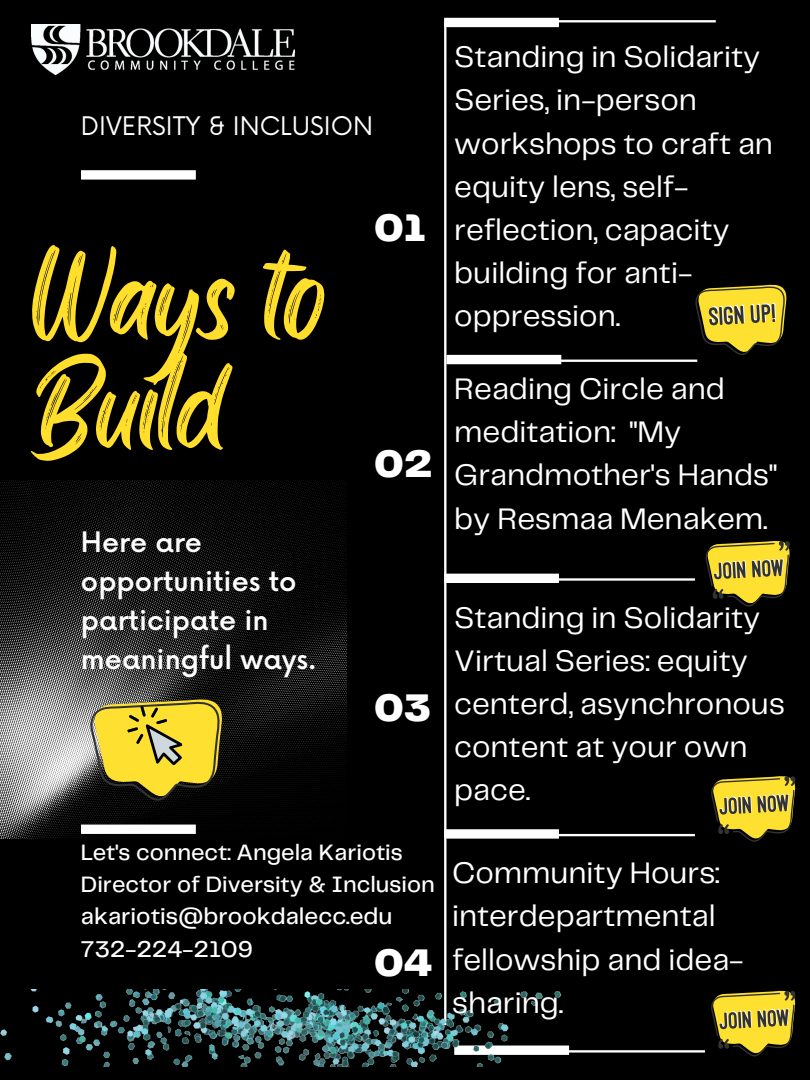
<style>
.page{position:relative;width:810px;height:1080px;background:#000}
.page>*{position:absolute;margin:0;border:0;box-sizing:border-box;transform-origin:0 0}
.t1{font:117.5px/110.1px "Black Bones";color:#ffdf2b}
.t2{font:900 40px "Telegraf";color:#fff}
.t3{font:30.88px/43.1px "Telegraf";color:#fff}
.t4{font:500 27.5px/38.9px "Now";color:#fff}
.t5{font:25px "Now";color:#fff}
.t6{font:500 23.75px/32.8px "Telegraf";color:#fff}
.t7{font:500 23.12px/32.4px "Telegraf";color:#fff}
</style>
<div class="page">
<hr style="left:467px;top:20px;width:249px;height:2px;background:#fff">
<hr style="left:444px;top:20px;width:2px;height:1005px;background:#fff">
<div style="left:444px;top:18px;width:115px;height:9px;background:#fff"></div>
<hr style="left:449px;top:360px;width:248px;height:2px;background:#fff">
<div style="left:446px;top:355px;width:115px;height:9px;background:#fff"></div>
<hr style="left:446px;top:578px;width:249px;height:3px;background:#fff">
<div style="left:444px;top:574px;width:115px;height:9px;background:#fff"></div>
<hr style="left:446px;top:834px;width:249px;height:2px;background:#fff">
<div style="left:444px;top:829px;width:115px;height:10px;background:#fff"></div>
<hr style="left:457px;top:1050px;width:248px;height:3px;background:#fff">
<div style="left:454px;top:1046px;width:115px;height:9px;background:#fff"></div>
<div style="left:81px;top:170px;width:115px;height:10px;background:#fff"></div>
<img style="left:32px;top:25px;width:262px;height:50px">
<svg style="left:695px;top:284px;width:92px;height:71px"></svg>
<svg style="left:711px;top:990px;width:85px;height:66px"></svg>
<img style="left:0;top:989px;width:562px;height:78px">
<img style="left:0;top:481px;width:347px;height:357px">
<svg style="left:90px;top:698px;width:133px;height:103px"></svg>
<svg style="left:705px;top:541px;width:85px;height:66px"></svg>
<svg style="left:711px;top:776px;width:85px;height:66px"></svg>
<p class="t5" style="left:81px;top:112px;width:294px">DIVERSITY &amp; INCLUSION</p>
<h1 class="t1" style="left:32px;top:243px;width:295px">Ways to<br>Build</h1>
<p class="t4" style="left:81px;top:524px;width:237px">Here are opportunities to participate in meaningful ways.</p>
<p class="t2" style="left:375px;top:210px;width:53px">01</p>
<p class="t2" style="left:375px;top:447px;width:60px">02</p>
<p class="t2" style="left:375px;top:690px;width:58px">03</p>
<p class="t7" style="left:81px;top:837px;width:355px">Let's connect: Angela Kariotis<br>Director of Diversity &amp; Inclusion</p>
<p class="t6" style="left:81px;top:901px;width:313px">akariotis@brookdalecc.edu<br>732-224-2109</p>
<p class="t2" style="left:375px;top:945px;width:59px">04</p>
<p class="t3" style="left:454px;top:37px;width:320px">Standing in Solidarity<br>Series, in-person workshops to craft an equity lens, self&shy;reflection, capacity building for anti&shy;oppression.</p>
<p class="t3" style="left:454px;top:369px;width:324px">Reading Circle and meditation: "My<br>Grandmother's Hands" by Resmaa Menakem.</p>
<p class="t3" style="left:454px;top:598px;width:332px">Standing in Solidarity<br>Virtual Series: equity centerd, asynchronous content at your own pace.</p>
<p class="t3" style="left:452px;top:853px;width:293px">Community Hours: interdepartmental fellowship and idea&shy;sharing.</p>
</div>
